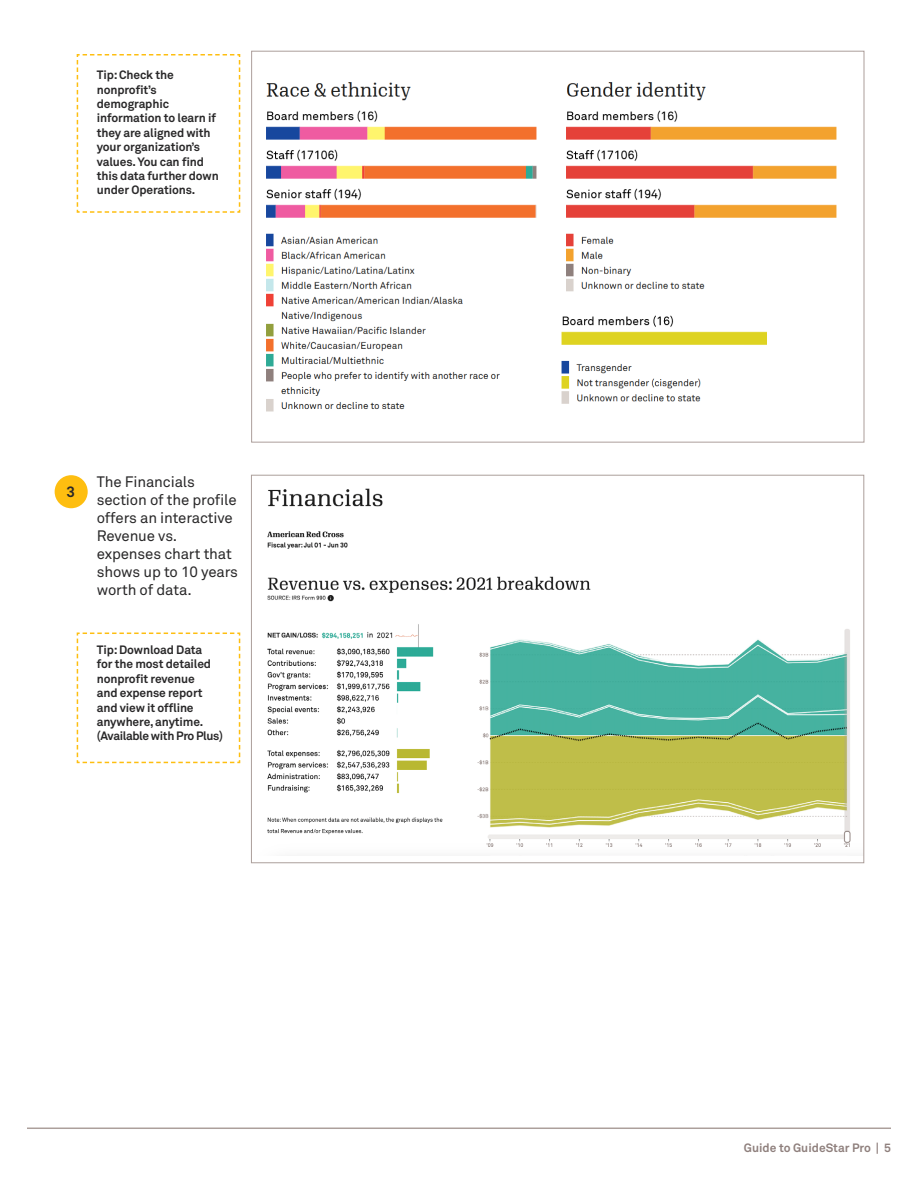
<style>
.page{position:relative;width:918px;height:1188px;background:#fff}
.page>*{position:absolute;margin:0;border:0;box-sizing:border-box;transform-origin:0 0}
.t1{font:15px/18px "Akkurat Std";letter-spacing:-.01em;color:#292829}
.t2{font:700 15px "Akkurat Std";color:#292829}
.t3{font:700 12px/14.4px "Akkurat Std";letter-spacing:-.01em;color:#292829}
.t4{font:700 12px "Akkurat Std";color:#8f807d}
</style>
<div class="page">
<hr style="left:27px;top:1128px;width:864px;height:1px;background:#ac9f9b">
<svg style="left:76px;top:54px;width:165px;height:159px"></svg>
<svg style="left:76px;top:632px;width:165px;height:132px"></svg>
<img style="left:251px;top:50px;width:607px;height:362px">
<img style="left:555px;top:312px;width:212px;height:100px">
<img style="left:267px;top:488px;width:584px;height:359px">
<div style="left:55px;top:475px;width:33px;height:33px;background:#febe10;border-radius:50%"></div>
<div style="left:265px;top:54px;width:451px;height:51px;background:#fff"></div>
<img style="left:253px;top:80px;width:605px;height:25px">
<p class="t3" style="left:97px;top:68px;width:124px">Tip: Check the nonprofit’s demographic information to learn if they are aligned with your organization’s values. You can find this data further down under Operations.</p>
<p class="t2" style="left:67px;top:483px;width:10px">3</p>
<p class="t1" style="left:97px;top:473px;width:143px">The Financials section of the profile offers an interactive<br>Revenue vs. expenses chart that shows up to 10 years worth of data.</p>
<p class="t3" style="left:97px;top:642px;width:128px">Tip: Download Data<br>for the most detailed nonprofit revenue<br>and expense report and view it offline anywhere, anytime. (Available with Pro Plus)</p>
<p class="t4" style="left:744px;top:1140px;width:149px">Guide to GuideStar Pro | 5</p>
</div>
